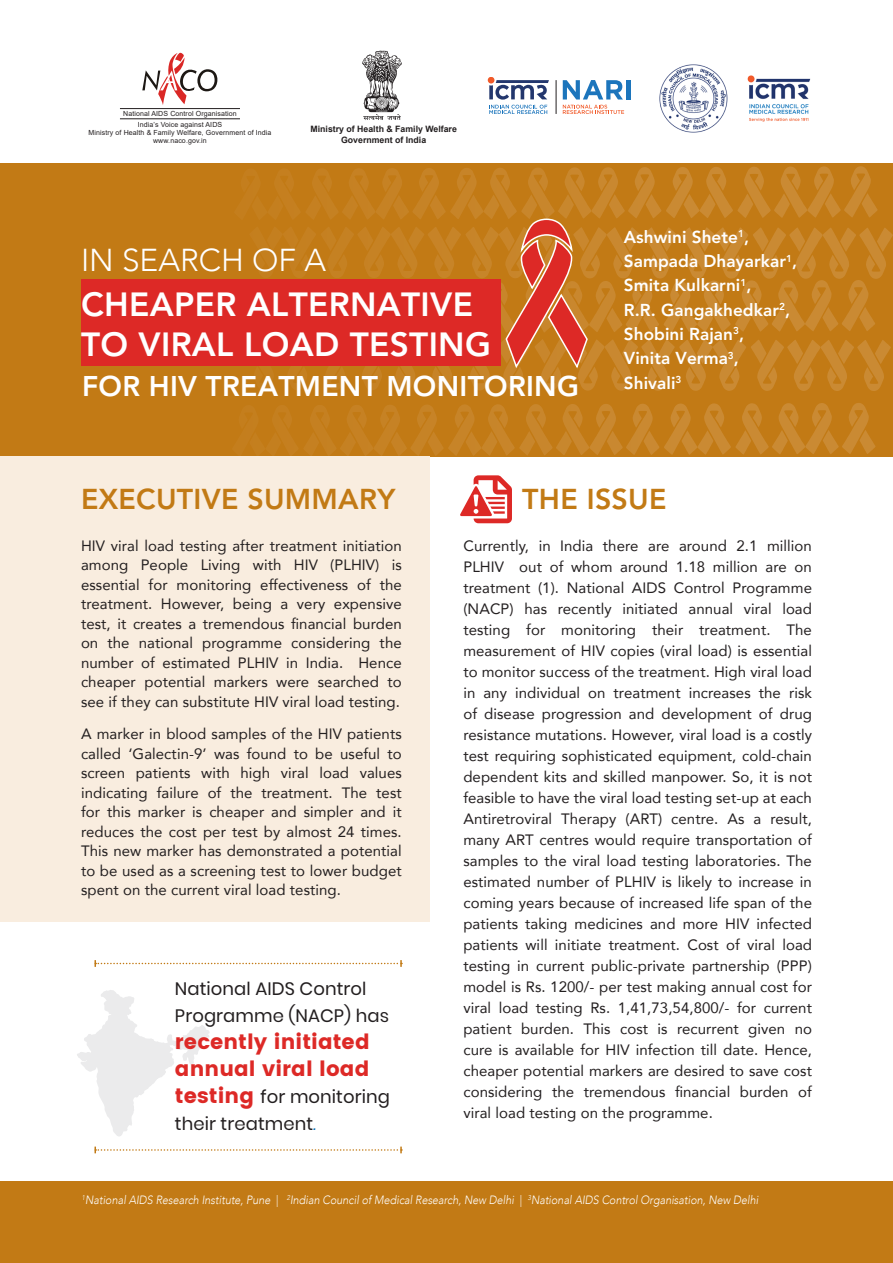
<style>
.page{position:relative;width:893px;height:1263px;background:#fff}
.page>*{position:absolute;margin:0;border:0;box-sizing:border-box;transform-origin:0 0}
.t1{font:800 33.3px/39.9px "Avenir";letter-spacing:.01em;color:#fff}
.t2{font:300 31.65px "Avenir";color:#fff}
.heading_new{font:800 28.5px "Avenir";letter-spacing:.01em;color:#c27a15}
.t3{font:800 28.2px "Avenir";letter-spacing:.01em;color:#fff}
.QUOTE{font:21px/27px "Poppins";letter-spacing:.005em;color:#dd2926}
.QUOTE-2{font:18px/27px "Poppins";letter-spacing:.005em;color:#231f20}
.content_table{font:800 17.1px/24.3px "Avenir";letter-spacing:.005em;color:#fff}
.body_text_normal{font:15px/21px "Avenir";letter-spacing:.005em;color:#231f20;text-align:justify}
.body{font:italic 300 12px "Avenir";color:#fff;scale:.9 1}
.t4{font:700 8.7px/10.5px "Arial";color:#231f20;text-align:center}
.t5{font:7.05px/11.4px "Arial";letter-spacing:.015em;color:#231f20;text-align:center}
.s1{font-size:21px;color:#dd2926}
.s2{font-weight:300;font-style:italic;color:#006eb9}
.s3{font-style:normal}
</style>
<div class="page">
<div style="left:0;top:1182px;width:893px;height:81px;background:#c27a15"></div>
<svg style="left:142px;top:52px;width:76px;height:53px"></svg>
<hr style="left:120px;top:108px;width:120px;height:1px;background:#231f20">
<hr style="left:120px;top:119px;width:120px;height:1px;background:#231f20">
<svg style="left:362px;top:50px;width:40px;height:70px"></svg>
<div style="left:626px;top:80px;width:5px;height:20px;background:#1c75bc"></div>
<svg style="left:563px;top:80px;width:61px;height:34px"></svg>
<hr style="left:556px;top:80px;width:1px;height:34px;background:#231f20">
<svg style="left:488px;top:78px;width:61px;height:36px"></svg>
<img style="left:659px;top:65px;width:152px;height:68px">
<div style="left:0;top:163px;width:893px;height:293px;background:#c27a15"></div>
<svg style="left:287px;top:403px;width:589px;height:53px"></svg>
<div style="left:0;top:456px;width:430px;height:466px;background:#f9eddf"></div>
<svg style="left:460px;top:475px;width:52px;height:48px"></svg>
<div style="left:81px;top:279px;width:420px;height:87px;background:#dd2926"></div>
<svg style="left:287px;top:166px;width:606px;height:225px"></svg>
<svg style="left:94px;top:960px;width:308px;height:7px"></svg>
<svg style="left:94px;top:1146px;width:308px;height:7px"></svg>
<svg style="left:77px;top:990px;width:133px;height:146px"></svg>
<p class="t5" style="left:123px;top:108px;width:115px">National AIDS Control Organisation<br>India’s Voice against AIDS</p>
<p class="t5" style="left:88px;top:129px;width:184px;line-height:7.8px">Ministry of Health &amp; Family Welfare, Government of India www.naco.gov.in</p>
<p class="t4" style="left:310px;top:124px;width:148px">Ministry of Health &amp; Family Welfare<br>Government of India</p>
<p class="t2" style="left:81px;top:241px;width:247px">IN SEARCH OF A</p>
<p class="t1" style="left:81px;top:284px;width:411px">CHEAPER ALTERNATIVE<br>TO VIRAL LOAD TESTING</p>
<p class="t3" style="left:82px;top:369px;width:498px">FOR HIV TREATMENT MONITORING</p>
<p class="content_table" style="left:624px;top:225px;width:175px">Ashwini Shete<sup>1</sup>,<br>Sampada Dhayarkar<sup>1</sup>,<br>Smita Kulkarni<sup>1</sup>,<br>R.R. Gangakhedkar<sup>2</sup>,<br>Shobini Rajan<sup>3</sup>,<br>Vinita Verma<sup>3</sup>,<br>Shivali<sup>3</sup></p>
<p class="heading_new" style="left:81px;top:482px;width:316px">EXECUTIVE SUMMARY</p>
<p class="body_text_normal" style="left:81px;top:535px;width:322px;line-height:19.5px">HIV viral load testing after treatment initiation among People Living with HIV (PLHIV) is essential for monitoring effectiveness of the treatment. However, being a very expensive test, it creates a tremendous financial burden on the national programme considering the number of estimated PLHIV in India. Hence cheaper potential markers were searched to see if they can substitute HIV viral load testing.</p>
<p class="body_text_normal" style="left:81px;top:724px;width:322px;line-height:19.5px">A marker in blood samples of the HIV patients called ‘Galectin-9’ was found to be useful to screen patients with high viral load values indicating failure of the treatment. The test for this marker is cheaper and simpler and it reduces the cost per test by almost 24 times.<br>This new marker has demonstrated a potential to be used as a screening test to lower budget spent on the current viral load testing.</p>
<p class="QUOTE-2" style="left:175px;top:975px;width:216px">National AIDS Control<br>Programme (NACP) has</p>
<p class="QUOTE" style="left:175px;top:1028px;width:196px">recently initiated annual viral load</p>
<p class="QUOTE-2" style="left:175px;top:1083px;width:216px"><span class="s1">testing</span> for monitoring their treatment<span class="s2">.</span></p>
<p class="heading_new" style="left:522px;top:482px;width:146px">THE ISSUE</p>
<p class="body_text_normal" style="left:463px;top:535px;width:350px">Currently, in India there are around 2.1 million PLHIV out of whom around 1.18 million are on treatment (1). National AIDS Control Programme (NACP) has recently initiated annual viral load testing for monitoring their treatment. The measurement of HIV copies (viral load) is essential to monitor success of the treatment. High viral load in any individual on treatment increases the risk of disease progression and development of drug resistance mutations. However, viral load is a costly test requiring sophisticated equipment, cold-chain dependent kits and skilled manpower. So, it is not feasible to have the viral load testing set-up at each Antiretroviral Therapy (ART) centre. As a result, many ART centres would require transportation of samples to the viral load testing laboratories. The estimated number of PLHIV is likely to increase in coming years because of increased life span of the patients taking medicines and more HIV infected patients will initiate treatment. Cost of viral load testing in current public-private partnership (PPP) model is Rs. 1200/- per test making annual cost for viral load testing Rs. 1,41,73,54,800/- for current patient burden. This cost is recurrent given no cure is available for HIV infection till date. Hence, cheaper potential markers are desired to save cost considering the tremendous financial burden of viral load testing on the programme.</p>
<p class="body" style="left:82px;top:1193px;width:753px"><sup>1</sup>National AIDS Research Institute, Pune <span class="s3">|</span> <sup>2</sup>Indian Council of Medical Research, New Delhi <span class="s3">|</span> <sup>3</sup>National AIDS Control Organisation, New Delhi</p>
</div>
